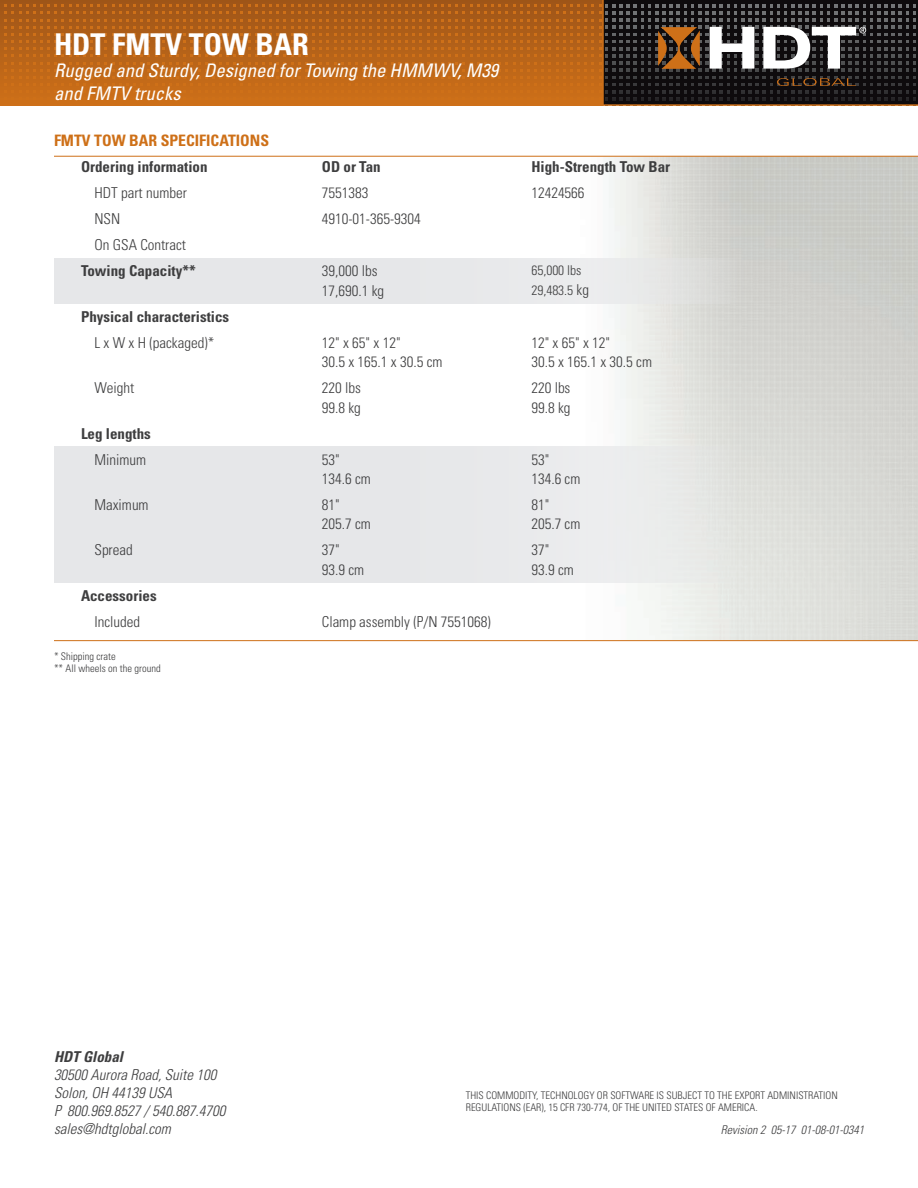
<style>
.page{position:relative;width:918px;height:1188px;background:#fff}
.page>*{position:absolute;margin:0;border:0;box-sizing:border-box;transform-origin:0 0}
.HDT_DS_Page_Title01{font:700 condensed 30px "Univers LT Std";color:#fff}
.HDT_DS_Page_Title01-2{font:italic condensed 18.75px/22.5px "Univers LT Std";color:#fff}
.HDT_DS_Data_Title{font:700 condensed 15.75px "Univers LT Std";color:#ce7018}
.HDT_DS_Data_Text{font:300 condensed 15px/19.5px "Univers LT Std";color:#3e3e3f}
.HDT_DS_Data_Text-2{font:700 condensed 15px "Univers LT Std";color:#3e3e3f}
.t1{font:italic 300 condensed 15px/18px "Univers LT Std";color:#3e3e3f}
.t2{font:italic 700 condensed 15px "Univers LT Std";color:#3e3e3f}
.HDT_DS_Data_Text-3{font:300 condensed 13.5px/19.5px "Univers LT Std";color:#3e3e3f}
.HDT_DS_Revision_Text{font:italic 300 condensed 12px "Univers LT Std";color:#3e3e3f}
.HDT_DS_Data_Footnbot{font:300 condensed 10.5px/12px "Univers LT Std";color:#3e3e3f}
.s1{font-size:15px}
</style>
<div class="page">
<svg style="left:0;top:0;width:604px;height:106px;background:#a25717"></svg>
<svg style="left:4px;top:4px;width:912px;height:102px;background:#915622"></svg>
<svg style="left:54px;top:258px;width:810px;height:46px;background:#e2e3e3"></svg>
<div style="left:54px;top:446px;width:810px;height:137px;background:#e6e7e9"></div>
<hr style="left:54px;top:156px;width:864px;height:1px;background:#ce7018">
<hr style="left:54px;top:640px;width:864px;height:1px;background:#ce7018">
<p class="HDT_DS_Page_Title01" style="left:54px;top:26px;width:256px">HDT FMTV TOW BAR</p>
<p class="HDT_DS_Page_Title01-2" style="left:54px;top:59px;width:446px">Rugged and Sturdy, Designed for Towing the HMMWV, M39 and FMTV trucks</p>
<p class="HDT_DS_Data_Title" style="left:54px;top:131px;width:217px">FMTV TOW BAR SPECIFICATIONS</p>
<p class="HDT_DS_Data_Text-2" style="left:81px;top:158px;width:128px">Ordering information</p>
<p class="HDT_DS_Data_Text-2" style="left:322px;top:158px;width:60px">OD or Tan</p>
<p class="HDT_DS_Data_Text-2" style="left:531px;top:158px;width:140px">High-Strength Tow Bar</p>
<p class="HDT_DS_Data_Text" style="left:94px;top:183px;width:94px">HDT part number</p>
<p class="HDT_DS_Data_Text" style="left:322px;top:183px;width:48px">7551383</p>
<p class="HDT_DS_Data_Text" style="left:531px;top:183px;width:55px">12424566</p>
<p class="HDT_DS_Data_Text" style="left:94px;top:209px;width:27px">NSN</p>
<p class="HDT_DS_Data_Text" style="left:322px;top:209px;width:101px">4910-01-365-9304</p>
<p class="HDT_DS_Data_Text" style="left:94px;top:235px;width:93px">On GSA Contract</p>
<p class="HDT_DS_Data_Text-2" style="left:81px;top:262px;width:116px">Towing Capacity**</p>
<p class="HDT_DS_Data_Text" style="left:322px;top:261px;width:64px">39,000 lbs<br>17,690.1 kg</p>
<p class="HDT_DS_Data_Text-3" style="left:531px;top:261px;width:59px">65,000 lbs<br>29,483.5 <span class="s1">kg</span></p>
<p class="HDT_DS_Data_Text-2" style="left:81px;top:307px;width:150px">Physical characteristics</p>
<p class="HDT_DS_Data_Text" style="left:94px;top:333px;width:121px">L x W x H (packaged)*</p>
<p class="HDT_DS_Data_Text" style="left:322px;top:333px;width:122px">12" x 65" x 12"<br>30.5 x 165.1 x 30.5 cm</p>
<p class="HDT_DS_Data_Text" style="left:531px;top:333px;width:122px">12" x 65" x 12"<br>30.5 x 165.1 x 30.5 cm</p>
<p class="HDT_DS_Data_Text" style="left:94px;top:378px;width:41px">Weight</p>
<p class="HDT_DS_Data_Text" style="left:322px;top:378px;width:41px">220 lbs<br>99.8 kg</p>
<p class="HDT_DS_Data_Text" style="left:531px;top:378px;width:41px">220 lbs<br>99.8 kg</p>
<p class="HDT_DS_Data_Text-2" style="left:81px;top:424px;width:71px">Leg lengths</p>
<p class="HDT_DS_Data_Text" style="left:94px;top:449px;width:53px">Minimum</p>
<p class="HDT_DS_Data_Text" style="left:322px;top:449px;width:51px">53"<br>134.6 cm</p>
<p class="HDT_DS_Data_Text" style="left:531px;top:449px;width:51px">53"<br>134.6 cm</p>
<p class="HDT_DS_Data_Text" style="left:94px;top:495px;width:56px">Maximum</p>
<p class="HDT_DS_Data_Text" style="left:322px;top:495px;width:51px">81"<br>205.7 cm</p>
<p class="HDT_DS_Data_Text" style="left:531px;top:495px;width:51px">81"<br>205.7 cm</p>
<p class="HDT_DS_Data_Text" style="left:94px;top:540px;width:40px">Spread</p>
<p class="HDT_DS_Data_Text" style="left:322px;top:540px;width:44px">37"<br>93.9 cm</p>
<p class="HDT_DS_Data_Text" style="left:531px;top:540px;width:44px">37"<br>93.9 cm</p>
<p class="HDT_DS_Data_Text-2" style="left:81px;top:586px;width:77px">Accessories</p>
<p class="HDT_DS_Data_Text" style="left:94px;top:612px;width:47px">Included</p>
<p class="HDT_DS_Data_Text" style="left:322px;top:612px;width:171px">Clamp assembly (P/N 7551068)</p>
<p class="HDT_DS_Data_Footnbot" style="left:54px;top:650px;width:63px">* Shipping crate</p>
<p class="HDT_DS_Data_Footnbot" style="left:54px;top:662px;width:108px">** All wheels on the ground</p>
<p class="t2" style="left:54px;top:1047px;width:71px">HDT Global</p>
<p class="t1" style="left:54px;top:1066px;width:173px">30500 Aurora Road, Suite 100<br>Solon, OH 44139 USA<br>P 800.969.8527 / 540.887.4700 sales@hdtglobal.com</p>
<p class="HDT_DS_Data_Footnbot" style="left:466px;top:1090px;width:374px">THIS COMMODITY, TECHNOLOGY OR SOFTWARE IS SUBJECT TO THE EXPORT ADMINISTRATION<br>REGULATIONS (EAR), 15 CFR 730-774, OF THE UNITED STATES OF AMERICA.</p>
<p class="HDT_DS_Revision_Text" style="left:721px;top:1123px;width:145px">Revision 2 05-17 01-08-01-0341</p>
</div>
